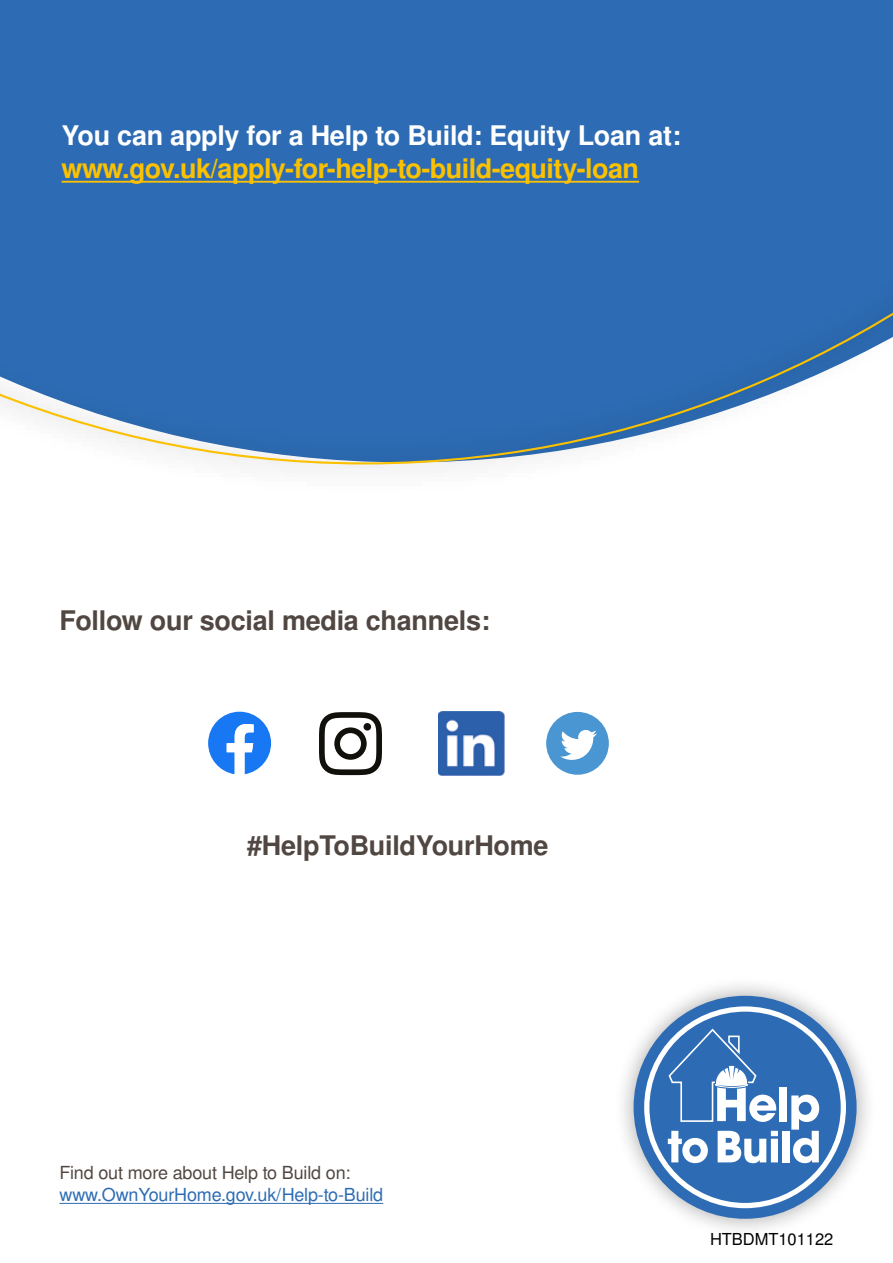
<style>
.page{position:relative;width:893px;height:1263px;background:#fff}
.page>*{position:absolute;margin:0;border:0;box-sizing:border-box;transform-origin:0 0}
.t1{font:700 27px "Nimbus San L";letter-spacing:-.01em;color:#514742}
.t2{font:700 27px "Nimbus San L";letter-spacing:-.02em;color:#fbc100}
.t3{font:700 27px "Nimbus San L";letter-spacing:-.01em;color:#fff}
.t4{font:18px "Nimbus San L";letter-spacing:-.01em;color:#2d6cb4}
.t5{font:18px "Nimbus San L";letter-spacing:-.01em;color:#514742}
.t6{font:16.5px "Nimbus San L";color:#000}
</style>
<div class="page">
<svg style="left:0;top:0;width:893px;height:464px;background:#3d77b8"></svg>
<div style="left:613px;top:975px;width:264px;height:264px;background:#000;opacity:.35"></div>
<div style="left:634px;top:996px;width:223px;height:223px;background:#2d6cb4;border-radius:50%"></div>
<svg style="left:644px;top:1006px;width:202px;height:202px"></svg>
<hr style="left:60px;top:1203px;width:323px;height:1px;background:#2d6cb4">
<hr style="left:62px;top:181px;width:577px;height:2px;background:#fbc100">
<svg style="left:208px;top:712px;width:63px;height:63px"></svg>
<div style="left:546px;top:712px;width:63px;height:63px;background:#4996d2;border-radius:50%"></div>
<svg style="left:560px;top:730px;width:37px;height:30px"></svg>
<svg style="left:319px;top:712px;width:63px;height:63px"></svg>
<div style="left:364px;top:723px;width:7px;height:7px;background:#12100b;border-radius:50%"></div>
<img style="left:438px;top:712px;width:67px;height:63px">
<p class="t3" style="left:62px;top:116px;width:621px">You can apply for a Help to Build: Equity Loan at:</p>
<p class="t2" style="left:62px;top:149px;width:579px">www.gov.uk/apply-for-help-to-build-equity-loan</p>
<p class="t1" style="left:60px;top:601px;width:432px">Follow our social media channels:</p>
<p class="t1" style="left:247px;top:826px;width:303px">#HelpToBuildYourHome</p>
<p class="t5" style="left:60px;top:1160px;width:293px">Find out more about Help to Build on:</p>
<p class="t4" style="left:60px;top:1181px;width:325px">www.OwnYourHome.gov.uk/Help-to-Build</p>
<p class="t6" style="left:710px;top:1227px;width:125px">HTBDMT101122</p>
</div>
